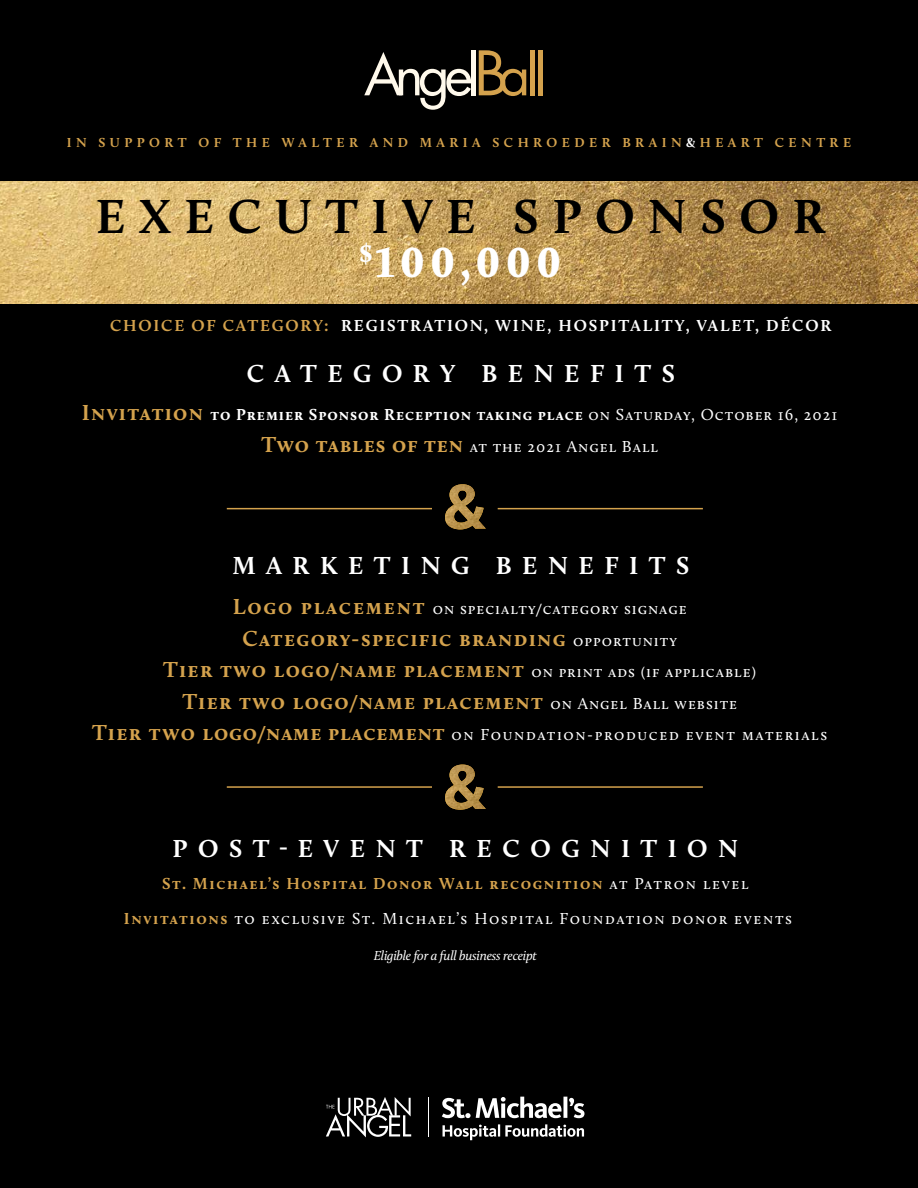
<style>
.page{position:relative;width:918px;height:1188px;background:#000}
.page>*{position:absolute;margin:0;border:0;box-sizing:border-box;transform-origin:0 0}
.t1{font:54.9px "Futura";letter-spacing:-.1em;color:#fff9eb}
.t2{font:700 49.5px "Calluna";letter-spacing:.275em;color:#000}
.t3{font:900 43.5px "Calluna";letter-spacing:.115em;color:#fff}
.t4{font:700 25.5px "Calluna";letter-spacing:.415em;color:#fff}
.t5{font:700 22.5px/31.5px "Calluna";letter-spacing:.06em;color:#d4a24d;text-align:center}
.t6{font:16.5px/35.7px "Calluna";letter-spacing:.095em;color:#fff;text-align:center}
.t7{font:16.5px/31.5px "Calluna";letter-spacing:.06em;color:#fff;text-align:center}
.t8{font:700 16.5px "Calluna";letter-spacing:.115em;color:#fff}
.t9{font:700 13.5px "Calluna";letter-spacing:.335em;color:#d4a24d}
.t10{font:italic 13.5px "Calluna";letter-spacing:-.02em;color:#fff}
.s1{font-size:59.7px;color:#d4a24d}
.s2{color:#d4a24d}
.s3{color:#fff}
.s4{font-weight:700;font-size:22.5px;color:#d4a24d}
.s5{font-weight:700}
.s6{font-weight:400;font-size:16.5px;color:#fff}
.s7{font-weight:700;color:#d4a24d}
</style>
<div class="page">
<img style="left:0;top:181px;width:918px;height:123px">
<img style="left:445px;top:484px;width:41px;height:45px">
<img style="left:445px;top:765px;width:41px;height:45px">
<svg style="left:326px;top:1097px;width:85px;height:40px"></svg>
<svg style="left:443px;top:1124px;width:141px;height:16px"></svg>
<svg style="left:442px;top:1097px;width:143px;height:21px"></svg>
<hr style="left:428px;top:1098px;width:1px;height:39px;background:#fff">
<hr style="left:227px;top:786px;width:205px;height:2px;background:#d4a24d">
<hr style="left:227px;top:508px;width:205px;height:1px;background:#d4a24d">
<hr style="left:498px;top:786px;width:205px;height:2px;background:#d4a24d">
<hr style="left:498px;top:508px;width:205px;height:1px;background:#d4a24d">
<h1 class="t1" style="left:364px;top:37px;width:184px">Angel<span class="s1">B</span><span class="s2">all</span></h1>
<p class="t9" style="left:67px;top:134px;width:786px">IN SUPPORT OF THE WALTER AND MARIA SCHROEDER BRAIN<span class="s3">&amp;</span>HEART CENTRE</p>
<h2 class="t2" style="left:96px;top:186px;width:731px">EXECUTIVE SPONSOR</h2>
<h3 class="t3" style="left:359px;top:235px;width:204px"><sup>$</sup>100,000</h3>
<p class="t8" style="left:110px;top:315px;width:723px"><span class="s2">CHOICE OF CATEGORY:</span> REGISTRATION, WINE, HOSPITALITY, VALET, DÉCOR</p>
<h3 class="t4" style="left:247px;top:357px;width:430px">CATEGORY BENEFITS</h3>
<p class="t7" style="left:82px;top:399px;width:757px"><span class="s4">Invitation</span> <span class="s5">to Premier Sponsor Reception taking place</span> on Saturday, October 16, 2021<br><span class="s4">Two tables of ten</span> at the 2021 Angel Ball</p>
<h3 class="t4" style="left:232px;top:549px;width:458px">MARKETING BENEFITS</h3>
<p class="t7" style="left:233px;top:593px;width:455px"><span class="s4">Logo placement</span> on specialty/category signage</p>
<h3 class="t5" style="left:163px;top:622px;width:594px">Category-specific branding <span class="s6">opportunity<br></span>Tier two logo/name placement <span class="s6">on print ads (if applicable)<br></span>Tier two logo/name placement <span class="s6">on Angel Ball website</span></h3>
<p class="t6" style="left:92px;top:717px;width:737px"><span class="s4">Tier two logo/name placement</span> on Foundation-produced event materials</p>
<h3 class="t4" style="left:173px;top:833px;width:567px">POST-EVENT RECOGNITION</h3>
<p class="t6" style="left:124px;top:865px;width:670px"><span class="s7">St. Michael’s Hospital Donor Wall recognition</span> at Patron level<br><span class="s7">Invitations</span> to exclusive St. Michael’s Hospital Foundation donor events</p>
<p class="t10" style="left:374px;top:947px;width:165px">Eligible for a full business receipt</p>
</div>
